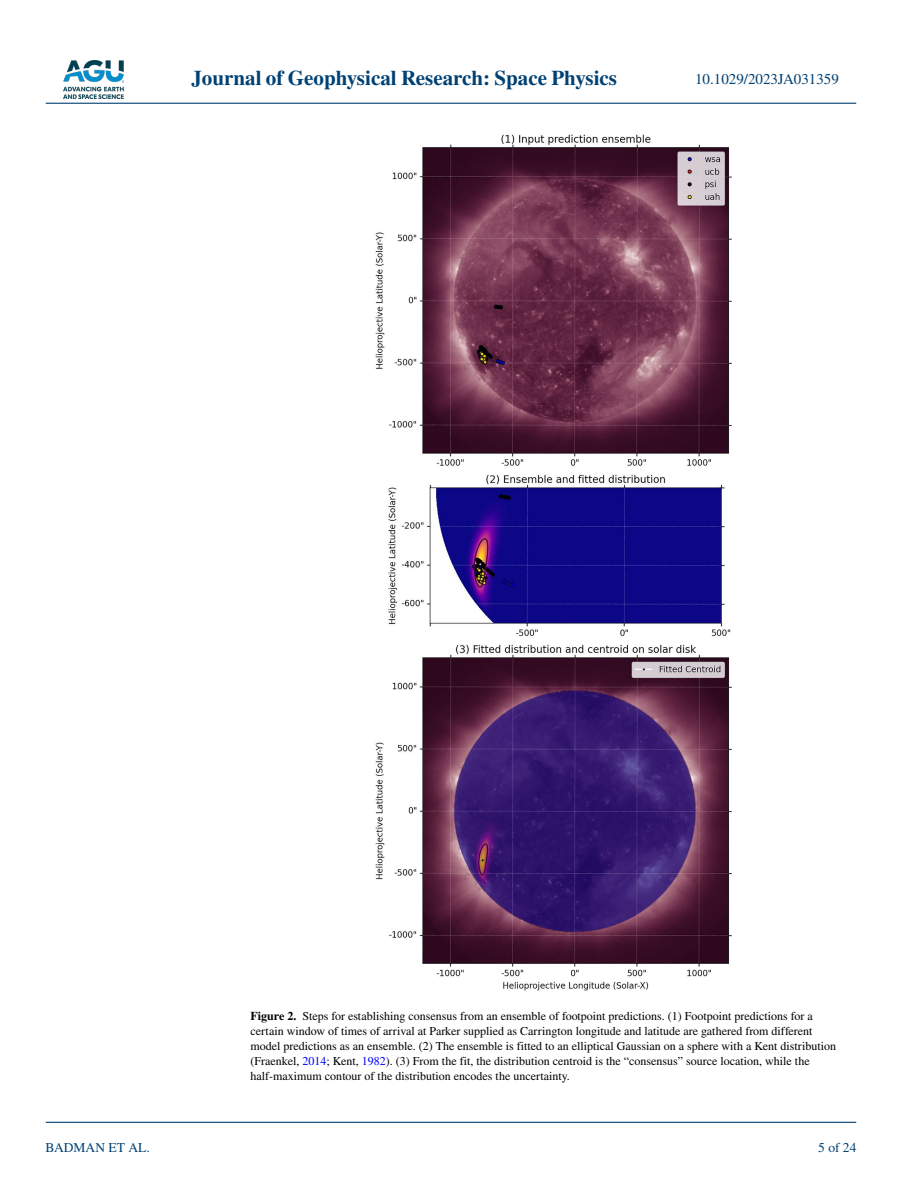
<style>
.page{position:relative;width:902px;height:1183px;background:#fff}
.page>*{position:absolute;margin:0;border:0;box-sizing:border-box;transform-origin:0 0}
.t1{font:700 21px "STIX";color:#004174}
.t2{font:15px "STIX";color:#004174}
.t3{font:13.5px "STIX";color:#004174}
.t4{font:12px/15px "STIX";color:#000}
.s1{font-weight:700}
.s2{color:#00f}
</style>
<div class="page">
<img style="left:63px;top:60px;width:60px;height:39px">
<hr style="left:46px;top:103px;width:810px;height:1px;background:#004174">
<hr style="left:46px;top:1121px;width:810px;height:1px;background:#004174">
<img style="left:375px;top:134px;width:357px;height:857px">
<h1 class="t1" style="left:191px;top:66px;width:427px">Journal of Geophysical Research: Space Physics</h1>
<p class="t2" style="left:695px;top:69px;width:145px">10.1029/2023JA031359</p>
<p class="t3" style="left:45px;top:1138px;width:106px">BADMAN ET AL.</p>
<p class="t4" style="left:250px;top:1009px;width:587px"><span class="s1">Figure 2.</span> Steps for establishing consensus from an ensemble of footpoint predictions. (1) Footpoint predictions for a certain window of times of arrival at Parker supplied as Carrington longitude and latitude are gathered from different model predictions as an ensemble. (2) The ensemble is fitted to an elliptical Gaussian on a sphere with a Kent distribution (Fraenkel, <span class="s2">2014</span>; Kent, <span class="s2">1982</span>). (3) From the fit, the distribution centroid is the “consensus” source location, while the half-maximum contour of the distribution encodes the uncertainty.</p>
<p class="t3" style="left:818px;top:1138px;width:40px">5 of 24</p>
</div>
